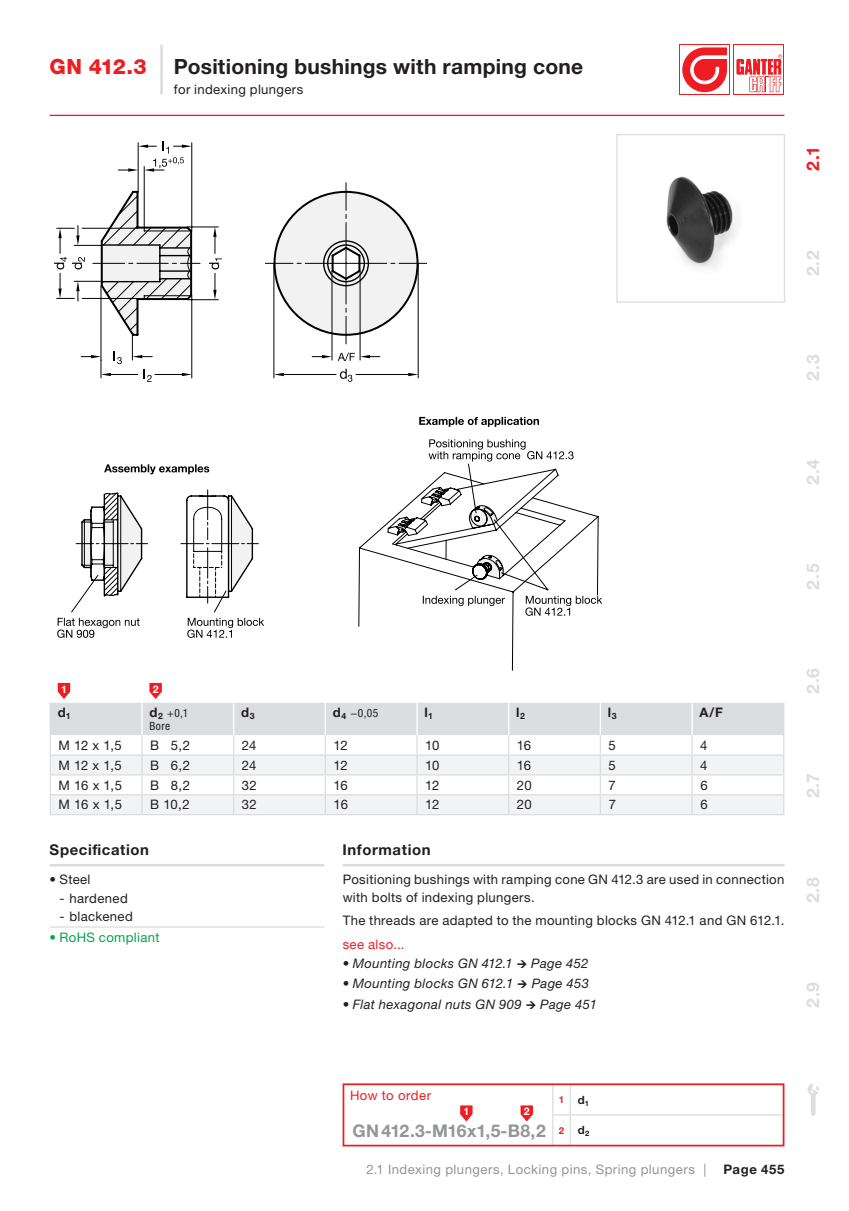
<style>
.page{position:relative;width:849px;height:1211px;background:#fff}
.page>*{position:absolute;margin:0;border:0;box-sizing:border-box;transform-origin:0 0}
.t1{font:700 21px "Helvetica Neue LTW1 G";letter-spacing:.01em;color:#231f20}
.t2{font:800 21px "Helvetica Neue LT Pro";color:#ee1d23}
.t3{font:700 17.5px "Helvetica Neue LT Pro";color:#dcdddf}
.t4{font:700 17.5px "Helvetica Neue LTW1 G";letter-spacing:-.015em;color:#939598}
.t5{font:700 17.5px "Helvetica Neue LT Pro";color:#ee1d23}
.t6{font:700 14.88px "Helvetica Neue LTW1 G";letter-spacing:.04em;color:#231f20}
.t7{font:13.12px/17.5px "Helvetica Neue LTW1 G";letter-spacing:.025em;color:#231f20}
.t8{font:italic 13.12px "Helvetica Neue LTW1 G";letter-spacing:.03em;color:#231f20}
.t9{font:13.12px "Helvetica Neue LTW1 G";letter-spacing:.035em;color:#939598}
.t10{font:700 13.12px "Helvetica Neue LTW1 G";letter-spacing:.045em;color:#231f20}
.t11{font:13.12px "Helvetica Neue LTW1 G";letter-spacing:.03em;color:#ee1d23}
.t12{font:13.12px "Helvetica Neue LTW1 G";letter-spacing:.025em;color:#00a54f}
.t13{font:condensed 11.38px/13.1px "Helvetica Neue LT Pro";letter-spacing:.045em;color:#231f20}
.t14{font:700 10.5px "Helvetica Neue LTW1 G";color:#fff}
.t15{font:700 9.62px "Helvetica Neue LTW1 G";color:#ee1d23}
.s1{font-family:"Helvetica Neue LTW1 G";font-weight:700;font-stretch:normal;font-size:13.12px}
.s2{font-family:"Helvetica Neue LT Pro"}
.s3{font-size:11.38px;color:#231f20}
</style>
<div class="page">
<hr style="left:50px;top:115px;width:734px;height:1px;background:#ee1d23">
<svg style="left:807px;top:1083px;width:11px;height:32px"></svg>
<div style="left:679px;top:44px;width:50px;height:51px;background:#ee1d23"></div>
<div style="left:680px;top:45px;width:49px;height:49px;background:#fff"></div>
<svg style="left:682px;top:47px;width:44px;height:45px"></svg>
<div style="left:733px;top:44px;width:51px;height:51px;background:#ee1d23"></div>
<div style="left:734px;top:45px;width:49px;height:49px;background:#fff"></div>
<svg style="left:736px;top:54px;width:46px;height:38px"></svg>
<hr style="left:160px;top:45px;width:3px;height:29px;background:#dcdddf">
<hr style="left:160px;top:74px;width:3px;height:20px;background:#dcdddf">
<svg style="left:552px;top:1086px;width:18px;height:57px"></svg>
<hr style="left:570px;top:1114px;width:212px;height:1px;background:#dcdddf">
<div style="left:342px;top:1083px;width:442px;height:63px;border:2px solid #ee1d23"></div>
<svg style="left:460px;top:1105px;width:12px;height:16px"></svg>
<svg style="left:520px;top:1105px;width:13px;height:16px"></svg>
<img style="left:666px;top:176px;width:71px;height:92px">
<div style="left:616px;top:134px;width:168px;height:169px;border:1px solid #dcdddf"></div>
<hr style="left:50px;top:814px;width:92px;height:1px;background:#dcdddf">
<hr style="left:142px;top:814px;width:91px;height:1px;background:#dcdddf">
<hr style="left:233px;top:814px;width:92px;height:1px;background:#dcdddf">
<hr style="left:325px;top:814px;width:92px;height:1px;background:#dcdddf">
<hr style="left:417px;top:814px;width:91px;height:1px;background:#dcdddf">
<hr style="left:508px;top:814px;width:92px;height:1px;background:#dcdddf">
<hr style="left:600px;top:814px;width:92px;height:1px;background:#dcdddf">
<hr style="left:692px;top:814px;width:92px;height:1px;background:#dcdddf">
<svg style="left:50px;top:683px;width:734px;height:131px"></svg>
<hr style="left:342px;top:863px;width:442px;height:3px;background:#dcdddf">
<hr style="left:50px;top:926px;width:274px;height:1px;background:#dcdddf">
<hr style="left:50px;top:863px;width:274px;height:3px;background:#dcdddf">
<hr style="left:191px;top:143px;width:1px;height:88px;background:#000">
<hr style="left:138px;top:143px;width:1px;height:49px;background:#000">
<hr style="left:144px;top:166px;width:1px;height:61px;background:#000">
<svg style="left:598px;top:596px;width:4px;height:8px"></svg>
<svg style="left:187px;top:618px;width:77px;height:20px"></svg>
<svg style="left:57px;top:618px;width:83px;height:20px"></svg>
<svg style="left:565px;top:451px;width:8px;height:9px"></svg>
<svg style="left:118px;top:141px;width:74px;height:31px"></svg>
<svg style="left:358px;top:506px;width:240px;height:164px"></svg>
<svg style="left:369px;top:262px;width:196px;height:334px"></svg>
<svg style="left:71px;top:463px;width:477px;height:150px"></svg>
<svg style="left:345px;top:183px;width:81px;height:161px"></svg>
<svg style="left:54px;top:225px;width:45px;height:77px"></svg>
<svg style="left:80px;top:239px;width:289px;height:359px"></svg>
<svg style="left:99px;top:189px;width:320px;height:148px"></svg>
<h1 class="t2" style="left:50px;top:54px;width:98px">GN 412.3</h1>
<h1 class="t1" style="left:174px;top:54px;width:410px">Positioning bushings with ramping cone</h1>
<p class="t7" style="left:174px;top:81px;width:131px">for indexing plungers</p>
<h2 class="t5" style="left:802px;top:171px;width:26px;rotate:-90deg">2.1</h2>
<h2 class="t3" style="left:802px;top:276px;width:28px;rotate:-90deg">2.2</h2>
<h2 class="t3" style="left:802px;top:380px;width:28px;rotate:-90deg">2.3</h2>
<h2 class="t3" style="left:802px;top:485px;width:27px;rotate:-90deg">2.4</h2>
<h2 class="t3" style="left:802px;top:589px;width:28px;rotate:-90deg">2.5</h2>
<p class="t14" style="left:61px;top:682px;width:7px">1</p>
<p class="t14" style="left:153px;top:682px;width:7px">2</p>
<p class="t10" style="left:58px;top:704px;width:15px">d<sub>1</sub></p>
<p class="t13" style="left:149px;top:706px;width:40px"><span class="s1">d</span><sub>2</sub> +0,1<br>Bore</p>
<p class="t10" style="left:241px;top:704px;width:15px">d<sub>3</sub></p>
<p class="t13" style="left:333px;top:706px;width:47px"><span class="s1">d</span><sub>4</sub> −0,05</p>
<p class="t10" style="left:424px;top:704px;width:10px">l<sub>1</sub></p>
<p class="t10" style="left:516px;top:704px;width:10px">l<sub>2</sub></p>
<p class="t10" style="left:607px;top:704px;width:10px">l<sub>3</sub></p>
<p class="t10" style="left:699px;top:704px;width:25px">A/F</p>
<p class="t7" style="left:58px;top:736px;width:65px">M 12 x 1,5</p>
<p class="t7" style="left:150px;top:736px;width:41px">B 5,2</p>
<p class="t7" style="left:242px;top:736px;width:16px">24</p>
<p class="t7" style="left:333px;top:736px;width:16px">12</p>
<p class="t7" style="left:425px;top:736px;width:16px">10</p>
<p class="t7" style="left:516px;top:736px;width:16px">16</p>
<p class="t7" style="left:608px;top:736px;width:9px">5</p>
<p class="t7" style="left:700px;top:736px;width:9px">4</p>
<p class="t7" style="left:58px;top:756px;width:65px">M 12 x 1,5</p>
<p class="t7" style="left:150px;top:756px;width:41px">B 6,2</p>
<p class="t7" style="left:242px;top:756px;width:16px">24</p>
<p class="t7" style="left:333px;top:756px;width:16px">12</p>
<p class="t7" style="left:425px;top:756px;width:16px">10</p>
<p class="t7" style="left:516px;top:756px;width:16px">16</p>
<p class="t7" style="left:608px;top:756px;width:9px">5</p>
<p class="t7" style="left:700px;top:756px;width:9px">4</p>
<p class="t7" style="left:58px;top:776px;width:65px">M 16 x 1,5</p>
<p class="t7" style="left:150px;top:776px;width:41px">B 8,2</p>
<p class="t7" style="left:242px;top:776px;width:16px">32</p>
<p class="t7" style="left:333px;top:776px;width:16px">16</p>
<p class="t7" style="left:425px;top:776px;width:16px">12</p>
<p class="t7" style="left:517px;top:776px;width:16px">20</p>
<p class="t7" style="left:608px;top:776px;width:9px">7</p>
<p class="t7" style="left:700px;top:776px;width:9px">6</p>
<p class="t7" style="left:58px;top:795px;width:65px">M 16 x 1,5</p>
<p class="t7" style="left:150px;top:795px;width:41px">B 10,2</p>
<p class="t7" style="left:242px;top:795px;width:16px">32</p>
<p class="t7" style="left:333px;top:795px;width:16px">16</p>
<p class="t7" style="left:425px;top:795px;width:16px">12</p>
<p class="t7" style="left:517px;top:795px;width:16px">20</p>
<p class="t7" style="left:608px;top:795px;width:9px">7</p>
<p class="t7" style="left:700px;top:795px;width:9px">6</p>
<p class="t6" style="left:50px;top:840px;width:101px">Specification</p>
<p class="t7" style="left:50px;top:870px;width:42px">• Steel</p>
<p class="t7" style="left:60px;top:889px;width:70px"><span class="s2">-</span> hardened</p>
<p class="t7" style="left:60px;top:907px;width:75px"><span class="s2">-</span> blackened</p>
<p class="t12" style="left:50px;top:929px;width:111px">• RoHS compliant</p>
<p class="t6" style="left:342px;top:840px;width:89px">Information</p>
<p class="t7" style="left:342px;top:870px;width:443px">Positioning bushings with ramping cone GN 412.3 are used in connection with bolts of indexing plungers.</p>
<p class="t7" style="left:342px;top:911px;width:443px">The threads are adapted to the mounting blocks GN 412.1 and GN 612.1.</p>
<p class="t11" style="left:342px;top:936px;width:63px">see also...</p>
<p class="t8" style="left:342px;top:955px;width:247px">• Mounting blocks GN 412.1 → Page 452</p>
<p class="t8" style="left:342px;top:975px;width:248px">• Mounting blocks GN 612.1 → Page 453</p>
<p class="t8" style="left:342px;top:996px;width:256px">• Flat hexagonal nuts GN 909 → Page 451</p>
<h2 class="t3" style="left:802px;top:694px;width:27px;rotate:-90deg">2.6</h2>
<h2 class="t3" style="left:802px;top:798px;width:27px;rotate:-90deg">2.7</h2>
<h2 class="t3" style="left:802px;top:903px;width:28px;rotate:-90deg">2.8</h2>
<h2 class="t3" style="left:802px;top:1007px;width:28px;rotate:-90deg">2.9</h2>
<p class="t11" style="left:350px;top:1087px;width:83px">How to order</p>
<p class="t14" style="left:463px;top:1105px;width:7px">1</p>
<p class="t14" style="left:523px;top:1105px;width:7px">2</p>
<h2 class="t4" style="left:352px;top:1119px;width:195px">GN 412.3-M16x1,5-B8,2</h2>
<p class="t15" style="left:558px;top:1093px;width:32px">1 <span class="s3">d</span><sub>1</sub></p>
<p class="t15" style="left:558px;top:1124px;width:32px">2 <span class="s3">d</span><sub>2</sub></p>
<p class="t9" style="left:366px;top:1161px;width:341px">2.1 Indexing plungers, Locking pins, Spring plungers |</p>
<p class="t10" style="left:723px;top:1161px;width:62px">Page 455</p>
</div>
